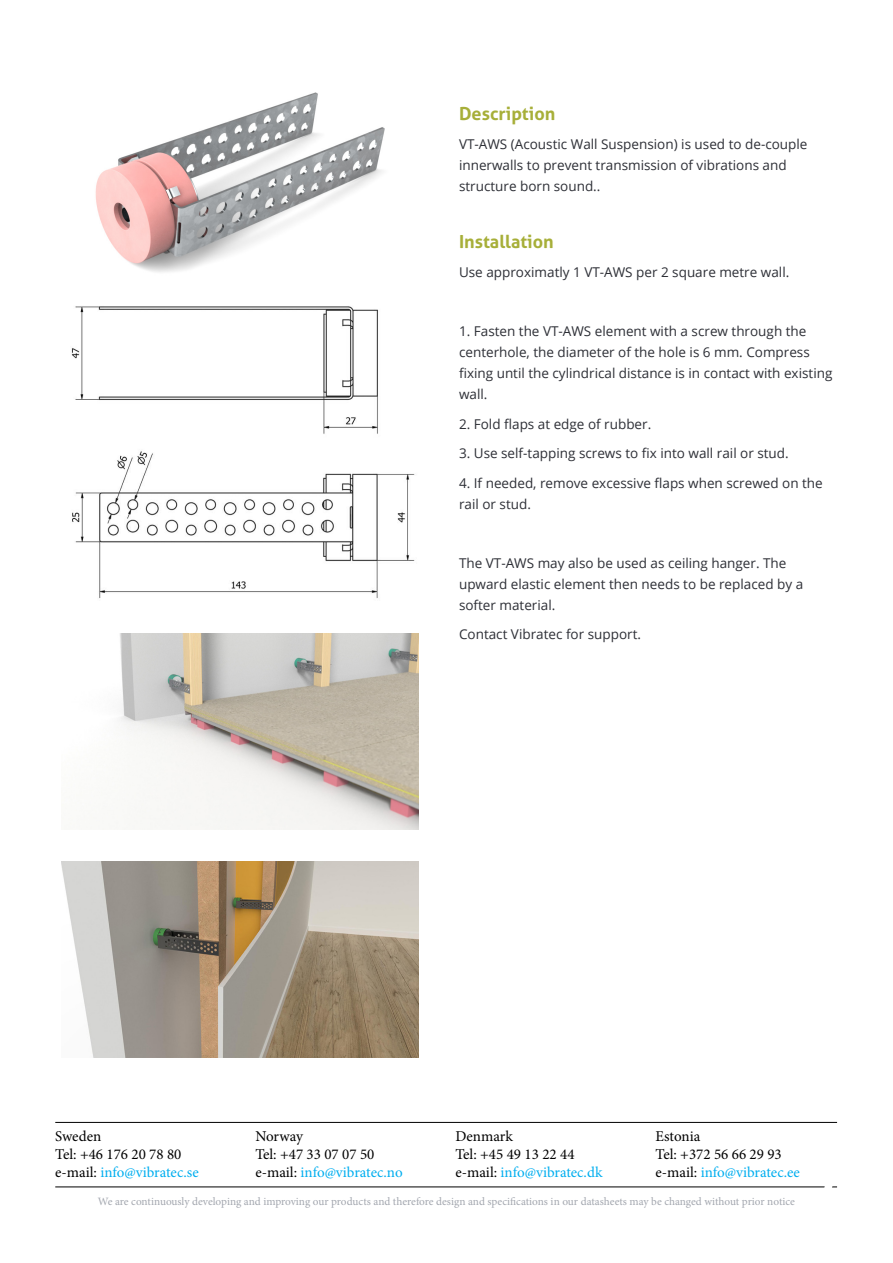
<style>
.page{position:relative;width:893px;height:1263px;background:#fff}
.page>*{position:absolute;margin:0;border:0;box-sizing:border-box;transform-origin:0 0}
.Second_level_heading{font:700 18px "Aller";color:#a7af39}
.t1{font:15px "Minion Pro";letter-spacing:-.005em;color:#00aeef}
.t2{font:15px "Minion Pro";color:#000}
.Body_text{font:13.5px/21px "Open Sans";color:#2d2f36}
.t3{font:11.25px "Minion Pro";letter-spacing:-.005em;color:#a3a7af}
.s1{color:#000}
</style>
<div class="page">
<img style="left:95px;top:92px;width:290px;height:180px">
<hr style="left:55px;top:1122px;width:782px;height:1px;background:#000">
<hr style="left:55px;top:1187px;width:782px;height:1px;background:#000">
<svg style="left:799px;top:1121px;width:39px;height:67px"></svg>
<img style="left:72px;top:451px;width:343px;height:147px">
<img style="left:120px;top:633px;width:298px;height:197px">
<img style="left:61px;top:861px;width:357px;height:197px">
<img style="left:71px;top:306px;width:307px;height:128px">
<p class="Second_level_heading" style="left:459px;top:102px;width:98px">Description</p>
<p class="Body_text" style="left:459px;top:133px;width:350px">VT-AWS (Acoustic Wall Suspension) is used to de-couple innerwalls to prevent transmission of vibrations and structure born sound..</p>
<p class="Second_level_heading" style="left:459px;top:230px;width:96px">Installation</p>
<p class="Body_text" style="left:459px;top:261px;width:332px">Use approximatly 1 VT-AWS per 2 square metre wall.</p>
<p class="Body_text" style="left:459px;top:320px;width:375px">1. Fasten the VT-AWS element with a screw through the centerhole, the diameter of the hole is 6 mm. Compress fixing until the cylindrical distance is in contact with existing wall.</p>
<p class="Body_text" style="left:459px;top:413px;width:194px">2. Fold flaps at edge of rubber.</p>
<p class="Body_text" style="left:459px;top:442px;width:331px">3. Use self-tapping screws to fix into wall rail or stud.</p>
<p class="Body_text" style="left:459px;top:472px;width:365px">4. If needed, remove excessive flaps when screwed on the rail or stud.</p>
<p class="Body_text" style="left:459px;top:552px;width:346px">The VT-AWS may also be used as ceiling hanger. The upward elastic element then needs to be replaced by a softer material.</p>
<p class="Body_text" style="left:459px;top:623px;width:183px">Contact Vibratec for support.</p>
<p class="t2" style="left:55px;top:1126px;width:47px">Sweden</p>
<p class="t2" style="left:55px;top:1144px;width:128px">Tel: +46 176 20 78 80</p>
<p class="t1" style="left:55px;top:1162px;width:145px"><span class="s1">e-mail:</span> info@vibratec.se</p>
<p class="t2" style="left:255px;top:1126px;width:49px">Norway</p>
<p class="t2" style="left:255px;top:1144px;width:121px">Tel: +47 33 07 07 50</p>
<p class="t1" style="left:255px;top:1162px;width:149px"><span class="s1">e-mail:</span> info@vibratec.no</p>
<p class="t2" style="left:455px;top:1126px;width:59px">Denmark</p>
<p class="t2" style="left:455px;top:1144px;width:121px">Tel: +45 49 13 22 44</p>
<p class="t1" style="left:455px;top:1162px;width:148px"><span class="s1">e-mail:</span> info@vibratec.dk</p>
<p class="t2" style="left:656px;top:1126px;width:46px">Estonia</p>
<p class="t2" style="left:656px;top:1144px;width:128px">Tel: +372 56 66 29 93</p>
<p class="t1" style="left:656px;top:1162px;width:146px"><span class="s1">e-mail:</span> info@vibratec.ee</p>
<p class="t3" style="left:98px;top:1194px;width:699px">We are continuously developing and improving our products and therefore design and specifications in our datasheets may be changed without prior notice</p>
</div>
